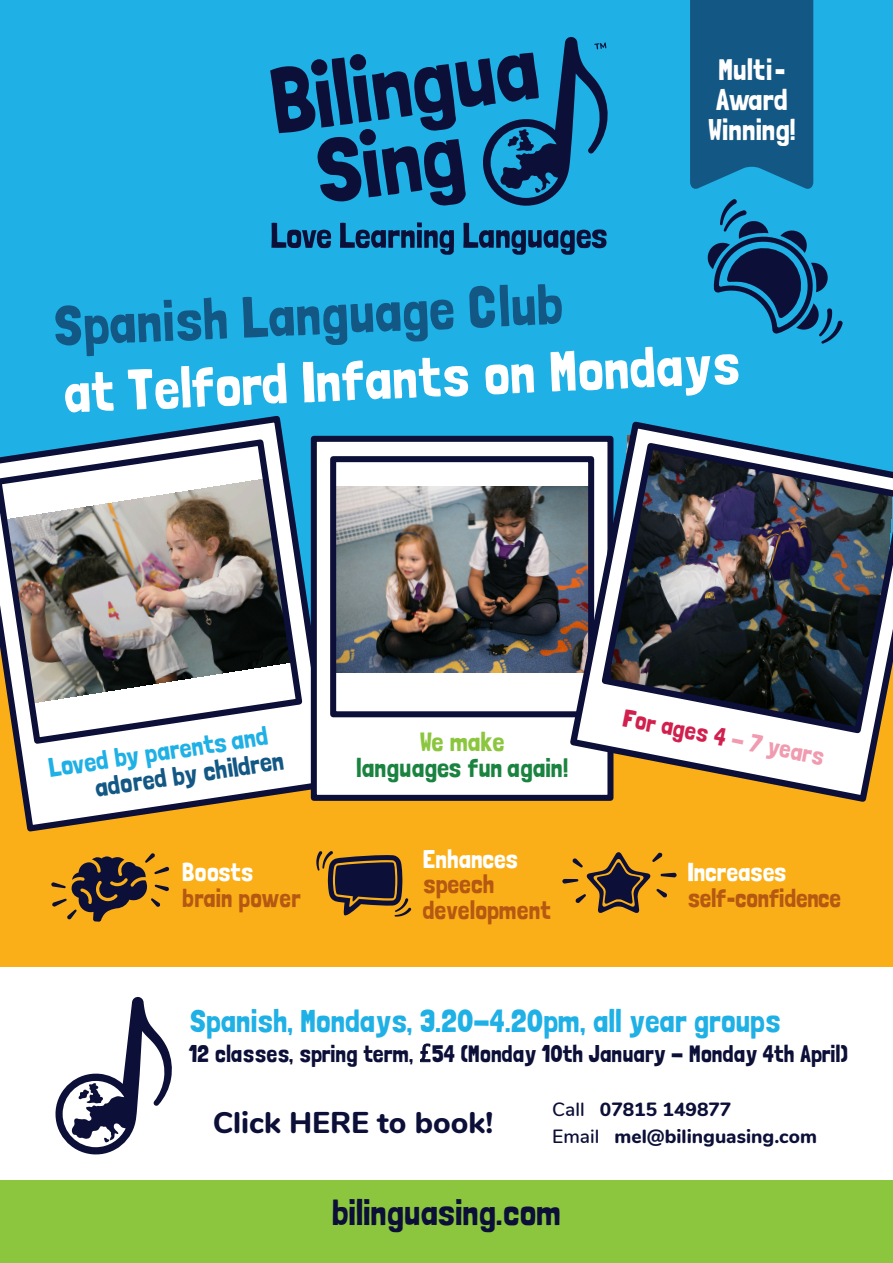
<style>
.page{position:relative;width:893px;height:1263px;background:#fff}
.page>*{position:absolute;margin:0;border:0;box-sizing:border-box;transform-origin:0 0}
.t1{font:57px/66.8px "Londrina Solid";color:#fff}
.t2{font:36px "Londrina Solid";color:#0c0f37}
.t3{font:31.95px "Londrina Solid";color:#1fb0e6}
.t4{font:30px "Londrina Solid";color:#fff}
.t5{font:800 30px "Nunito";color:#0c0f37}
.t6{font:26.4px "Londrina Solid";color:#1a8340}
.t7{font:26.4px "Londrina Solid";color:#1fb0e6}
.t8{font:26.4px "Londrina Solid";color:#135885}
.t9{font:26.4px "Londrina Solid";letter-spacing:-.01em;color:#8bc63e}
.t10{font:25.8px/25.8px "Londrina Solid";color:#b55812}
.t11{font:25.05px "Londrina Solid";color:#d1204e}
.t12{font:23.85px "Londrina Solid";color:#0c0f37}
.t13{font:800 19.2px/27.2px "Nunito";color:#0c0f37}
.s1{color:#135885}
.s2{color:#fff}
.s3{color:#f09bb0}
.s4{font-family:"Lucida Console"}
.s5{font-weight:600}
</style>
<div class="page">
<div style="left:0;top:0;width:893px;height:640px;background:#1fb0e6"></div>
<div style="left:0;top:640px;width:893px;height:327px;background:#faaf18"></div>
<div style="left:0;top:1181px;width:893px;height:82px;background:#8bc63e"></div>
<div style="left:690px;top:0;width:123px;height:189px;background:#135885"></div>
<svg style="left:270px;top:37px;width:338px;height:169px"></svg>
<svg style="left:271px;top:223px;width:60px;height:25px"></svg>
<svg style="left:340px;top:222px;width:114px;height:33px"></svg>
<svg style="left:463px;top:223px;width:144px;height:32px"></svg>
<svg style="left:707px;top:199px;width:136px;height:145px"></svg>
<svg style="left:15px;top:416px;width:323px;height:416px"></svg>
<img style="left:0;top:435px;width:306px;height:313px">
<div style="left:311px;top:436px;width:302px;height:365px;background:#fff;border:6px solid #0c0f37"></div>
<img style="left:337px;top:486px;width:229px;height:187px">
<div style="left:330px;top:456px;width:264px;height:261px;border:6px solid #0c0f37"></div>
<img style="left:566px;top:421px;width:327px;height:381px">
<svg style="left:51px;top:853px;width:118px;height:69px"></svg>
<svg style="left:316px;top:851px;width:95px;height:66px"></svg>
<svg style="left:562px;top:852px;width:115px;height:61px"></svg>
<svg style="left:55px;top:996px;width:117px;height:159px"></svg>
<p class="t4" style="left:718px;top:52px;width:68px">Multi-</p>
<p class="t4" style="left:716px;top:82px;width:74px">Award</p>
<p class="t4" style="left:708px;top:112px;width:89px">Winning!</p>
<p class="t1" style="left:51px;top:290px;width:688px;rotate:-2deg"><span class="s1">Spanish Language Club<br></span>at Telford Infants on Mondays</p>
<p class="t7" style="left:46px;top:754px;width:223px;rotate:-9deg">Loved by parents and</p>
<p class="t8" style="left:93px;top:773px;width:192px;rotate:-9deg">adored by children</p>
<p class="t10" style="left:182px;top:859px;width:120px"><span class="s2">Boosts </span>brain power</p>
<p class="t9" style="left:420px;top:726px;width:86px">We make</p>
<p class="t6" style="left:356px;top:752px;width:214px">languages fun again!</p>
<p class="t10" style="left:423px;top:845px;width:130px"><span class="s2">Enhances </span>speech development</p>
<p class="t11" style="left:626px;top:703px;width:206px;rotate:11deg">For ages 4 <span class="s3">- 7 years</span></p>
<p class="t10" style="left:687px;top:858px;width:155px"><span class="s2">Increases </span>self-confidence</p>
<p class="t3" style="left:189px;top:1002px;width:593px">Spanish, Mondays, 3.20-4.20pm, all year groups</p>
<p class="t12" style="left:189px;top:1039px;width:661px">12 classes, spring term, <span class="s4">£</span>54 (Monday 10th January - Monday 4th April)</p>
<p class="t5" style="left:213px;top:1100px;width:282px">Click HERE to book!</p>
<p class="t13" style="left:552px;top:1095px;width:266px"><span class="s5">Call</span> 07815 149877<br><span class="s5">Email</span> mel@bilinguasing.com</p>
<p class="t2" style="left:332px;top:1191px;width:231px">bilinguasing.com</p>
</div>
